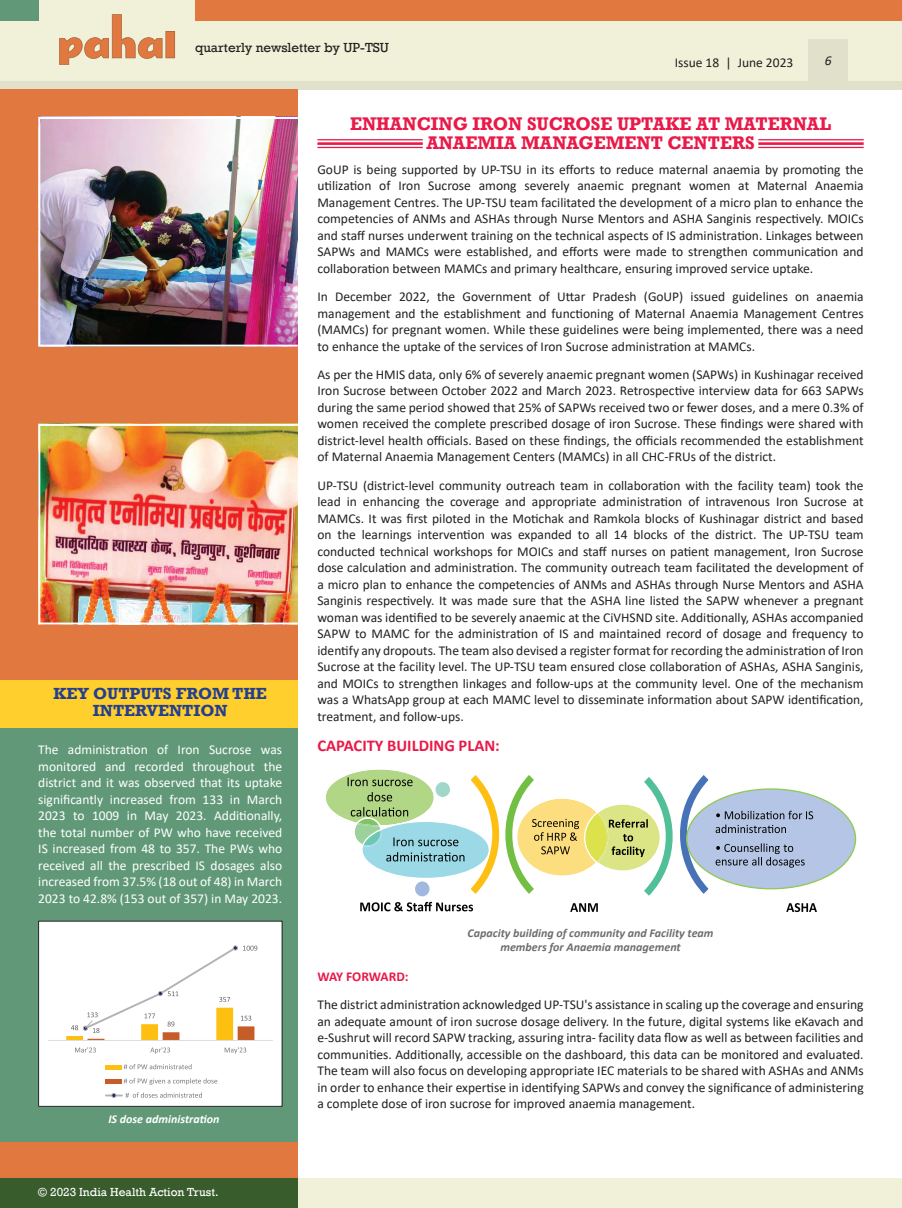
<style>
.page{position:relative;width:902px;height:1208px;background:#fff}
.page>*{position:absolute;margin:0;border:0;box-sizing:border-box;transform-origin:0 0}
.t1{font:700 18.75px/19.5px "Rockwell";color:#e91948;text-align:center;scale:.96 1}
.t2{font:700 16.5px/16.5px "Rockwell";color:#253f8e;text-align:center}
.t3{font:700 16.5px "Calibri";color:#e91948}
.t4{font:13.5px/16.5px "Calibri";color:#231f20;text-align:justify}
.t5{font:13.5px/16.5px "Calibri";color:#fff;text-align:justify}
.t6{font:13.5px "Rockwell";color:#231f20}
.t7{font:700 13.5px "Calibri";letter-spacing:-.005em;color:#e91948}
.t8{font:italic 13.5px "Calibri";color:#231f20}
.t9{font:italic 700 12px/14.4px "Calibri";color:#6c6d70;text-align:center}
.t10{font:12px "Rockwell";color:#fff}
.t11{font:italic 700 12px "Calibri";color:#fff}
</style>
<div class="page">
<div style="left:0;top:0;width:901px;height:87px;background:#f1f0d8"></div>
<div style="left:0;top:81px;width:901px;height:9px;background:#e0e0cb"></div>
<div style="left:298px;top:1178px;width:603px;height:30px;background:#f1f0d8"></div>
<div style="left:0;top:1178px;width:298px;height:30px;background:#385c2b"></div>
<svg style="left:59px;top:14px;width:116px;height:51px"></svg>
<div style="left:0;top:0;width:38px;height:21px;background:#619978"></div>
<div style="left:195px;top:0;width:706px;height:21px;background:#e0783f"></div>
<div style="left:808px;top:40px;width:39px;height:41px;background:#e0e0cb"></div>
<div style="left:0;top:90px;width:298px;height:1088px;background:#e0783f"></div>
<div style="left:0;top:680px;width:298px;height:462px;background:#619978"></div>
<div style="left:0;top:680px;width:298px;height:48px;background:#ffcf2d"></div>
<img style="left:41px;top:120px;width:255px;height:224px">
<img style="left:41px;top:427px;width:255px;height:194px">
<div style="left:38px;top:117px;width:261px;height:230px;border:2px solid #fff"></div>
<div style="left:38px;top:424px;width:261px;height:200px;border:2px solid #fff"></div>
<div style="left:686px;top:789px;width:169px;height:99px;background:#b5c5e5;border-radius:50%"></div>
<svg style="left:325px;top:769px;width:491px;height:143px"></svg>
<div style="left:39px;top:921px;width:243px;height:185px;background:#fff"></div>
<hr style="left:48px;top:1040px;width:225px;height:1px;background:#dcdddf">
<svg style="left:66px;top:945px;width:191px;height:95px"></svg>
<svg style="left:75px;top:1047px;width:21px;height:5px"></svg>
<svg style="left:150px;top:1047px;width:20px;height:6px"></svg>
<svg style="left:225px;top:1047px;width:21px;height:6px"></svg>
<hr style="left:106px;top:1065px;width:16px;height:4px;background:#fdc011">
<svg style="left:124px;top:1064px;width:67px;height:5px"></svg>
<hr style="left:106px;top:1079px;width:16px;height:4px;background:#c65c27">
<svg style="left:124px;top:1078px;width:93px;height:6px"></svg>
<svg style="left:106px;top:1092px;width:96px;height:5px"></svg>
<hr style="left:317px;top:139px;width:106px;height:1px;background:#e91948">
<hr style="left:317px;top:142px;width:106px;height:3px;background:#e91948">
<hr style="left:317px;top:147px;width:106px;height:1px;background:#e91948">
<hr style="left:758px;top:139px;width:105px;height:1px;background:#e91948">
<hr style="left:758px;top:142px;width:105px;height:3px;background:#e91948">
<hr style="left:758px;top:147px;width:105px;height:1px;background:#e91948">
<p class="t6" style="left:195px;top:40px;width:195px">quarterly newsletter by UP-TSU</p>
<p class="t4" style="left:674px;top:54px;width:120px">Issue 18 | June 2023</p>
<p class="t8" style="left:824px;top:52px;width:8px">6</p>
<p class="t2" style="left:53px;top:685px;width:215px">KEY OUTPUTS FROM THE<br>INTERVENTION</p>
<p class="t5" style="left:38px;top:741px;width:245px">The administration of Iron Sucrose was monitored and recorded throughout the district and it was observed that its uptake significantly increased from 133 in March 2023 to 1009 in May 2023. Additionally, the total number of PW who have received IS increased from 48 to 357. The PWs who received all the prescribed IS dosages also increased from 37.5% (18 out of 48) in March 2023 to 42.8% (153 out of 357) in May 2023.</p>
<p class="t11" style="left:108px;top:1111px;width:113px">IS dose administration</p>
<p class="t10" style="left:38px;top:1184px;width:182px">© 2023 India Health Action Trust.</p>
<h1 class="t1" style="left:350px;top:114px;width:502px">ENHANCING IRON SUCROSE UPTAKE AT MATERNAL<br>ANAEMIA MANAGEMENT CENTERS</h1>
<p class="t4" style="left:317px;top:160px;width:547px">GoUP is being supported by UP-TSU in its efforts to reduce maternal anaemia by promoting the utilization of Iron Sucrose among severely anaemic pregnant women at Maternal Anaemia Management Centres. The UP-TSU team facilitated the development of a micro plan to enhance the competencies of ANMs and ASHAs through Nurse Mentors and ASHA Sanginis respectively. MOICs and staff nurses underwent training on the technical aspects of IS administration. Linkages between SAPWs and MAMCs were established, and efforts were made to strengthen communication and collaboration between MAMCs and primary healthcare, ensuring improved service uptake.</p>
<p class="t4" style="left:317px;top:288px;width:547px">In December 2022, the Government of Uttar Pradesh (GoUP) issued guidelines on anaemia management and the establishment and functioning of Maternal Anaemia Management Centres (MAMCs) for pregnant women. While these guidelines were being implemented, there was a need to enhance the uptake of the services of Iron Sucrose administration at MAMCs.</p>
<p class="t4" style="left:317px;top:366px;width:547px">As per the HMIS data, only 6% of severely anaemic pregnant women (SAPWs) in Kushinagar received Iron Sucrose between October 2022 and March 2023. Retrospective interview data for 663 SAPWs during the same period showed that 25% of SAPWs received two or fewer doses, and a mere 0.3% of women received the complete prescribed dosage of iron Sucrose. These findings were shared with district-level health officials. Based on these findings, the officials recommended the establishment of Maternal Anaemia Management Centers (MAMCs) in all CHC-FRUs of the district.</p>
<p class="t4" style="left:317px;top:477px;width:547px">UP-TSU (district-level community outreach team in collaboration with the facility team) took the lead in enhancing the coverage and appropriate administration of intravenous Iron Sucrose at MAMCs. It was first piloted in the Motichak and Ramkola blocks of Kushinagar district and based on the learnings intervention was expanded to all 14 blocks of the district. The UP-TSU team conducted technical workshops for MOICs and staff nurses on patient management, Iron Sucrose dose calculation and administration. The community outreach team facilitated the development of a micro plan to enhance the competencies of ANMs and ASHAs through Nurse Mentors and ASHA Sanginis respectively. It was made sure that the ASHA line listed the SAPW whenever a pregnant woman was identified to be severely anaemic at the CiVHSND site. Additionally, ASHAs accompanied SAPW to MAMC for the administration of IS and maintained record of dosage and frequency to identify any dropouts. The team also devised a register format for recording the administration of Iron Sucrose at the facility level. The UP-TSU team ensured close collaboration of ASHAs, ASHA Sanginis, and MOICs to strengthen linkages and follow-ups at the community level. One of the mechanism was a WhatsApp group at each MAMC level to disseminate information about SAPW identification, treatment, and follow-ups.</p>
<p class="t3" style="left:317px;top:733px;width:184px">CAPACITY BUILDING PLAN:</p>
<p class="t9" style="left:467px;top:925px;width:247px">Capacity building of community and Facility team members for Anaemia management</p>
<p class="t7" style="left:317px;top:967px;width:93px">WAY FORWARD:</p>
<p class="t4" style="left:317px;top:996px;width:547px">The district administration acknowledged UP-TSU's assistance in scaling up the coverage and ensuring an adequate amount of iron sucrose dosage delivery. In the future, digital systems like eKavach and e-Sushrut will record SAPW tracking, assuring intra- facility data flow as well as between facilities and communities. Additionally, accessible on the dashboard, this data can be monitored and evaluated.<br>The team will also focus on developing appropriate IEC materials to be shared with ASHAs and ANMs in order to enhance their expertise in identifying SAPWs and convey the significance of administering a complete dose of iron sucrose for improved anaemia management.</p>
</div>
